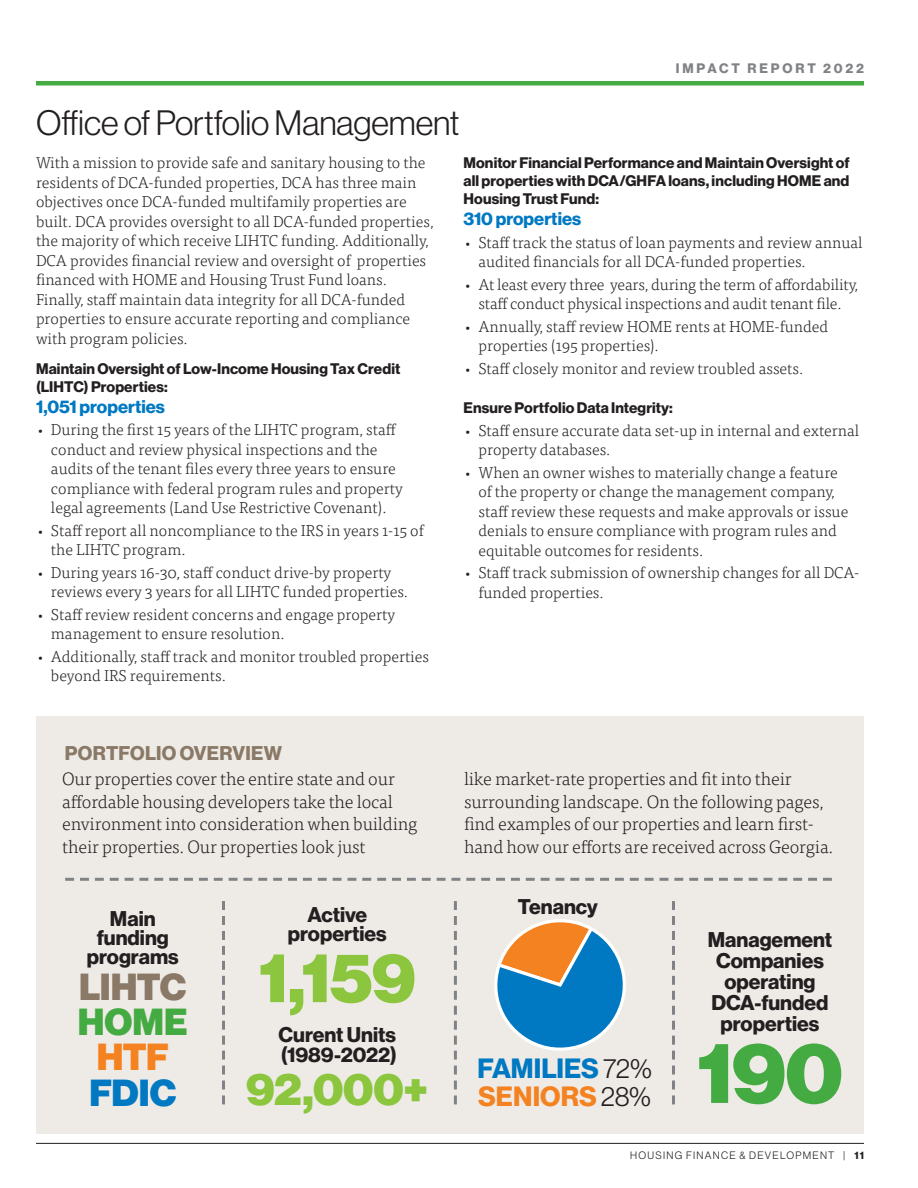
<style>
.page{position:relative;width:918px;height:1188px;background:#fff}
.page>*{position:absolute;margin:0;border:0;box-sizing:border-box;transform-origin:0 0}
.t1{font:85.05px "N Haas Grotesk DS Pro 95 Blk";color:#44aa42}
.t2{font:69px "N Haas Grotesk DS Pro 95 Blk";color:#8bc63e}
.t3{font:45px "N Haas Grotesk DS Pro 95 Blk";color:#8bc63e}
.t4{font:36.9px "N Haas Grotesk DS Pro 95 Blk";letter-spacing:-.015em;color:#8a7966}
.t5{font:36.9px "N Haas Grotesk DS Pro 95 Blk";color:#44aa42}
.t6{font:36.9px "N Haas Grotesk DS Pro 95 Blk";color:#0079c2}
.t7{font:36.9px "N Haas Grotesk DS Pro 95 Blk";color:#f58220}
.t8{font:34.5px "N Haas Grotesk DS Pro 45 Lt";letter-spacing:-.005em;color:#231f20}
.t9{font:27.3px/27.3px "N Haas Grotesk DS Pro 75 Bd";color:#0079c2}
.t10{font:20.85px/19.2px "N Haas Grotesk DS Pro 75 Bd";color:#231f20;text-align:center}
.t11{font:19.5px "N Haas Grotesk DS Pro 75 Bd";letter-spacing:.01em;color:#8a7966}
.t12{font:300 18px/22.5px "Tisa Pro";letter-spacing:-.01em;color:#231f20}
.t13{font:18px "N Haas Grotesk DS Pro 75 Bd";color:#0079c2}
.t14{font:300 15.75px/19.5px "Tisa Pro";color:#231f20}
.t15{font:15px/18px "N Haas Grotesk DS Pro 75 Bd";letter-spacing:.01em;color:#231f20}
.t16{font:13.5px "N Haas Grotesk DS Pro 75 Bd";letter-spacing:.21em;color:#808285}
.t17{font:10.5px "N Haas Grotesk DS Pro 45 Lt";letter-spacing:.12em;color:#231f20}
.s1{font-family:"N Haas Grotesk DS Pro 45 Lt";color:#231f20}
.s2{color:#f58220}
.s3{font-family:"N Haas Grotesk DS Pro 75 Bd"}
</style>
<div class="page">
<div style="left:36px;top:81px;width:828px;height:5px;background:#44aa42"></div>
<hr style="left:36px;top:1143px;width:828px;height:1px;background:#231f20">
<div style="left:36px;top:716px;width:828px;height:418px;background:#eeebe7"></div>
<svg style="left:494px;top:919px;width:132px;height:132px"></svg>
<svg style="left:65px;top:878px;width:767px;height:3px"></svg>
<svg style="left:222px;top:901px;width:3px;height:203px"></svg>
<svg style="left:454px;top:901px;width:3px;height:203px"></svg>
<svg style="left:672px;top:901px;width:3px;height:203px"></svg>
<p class="t16" style="left:676px;top:61px;width:190px">IMPACT REPORT 2022</p>
<h3 class="t8" style="left:36px;top:103px;width:425px">Office of Portfolio Management</h3>
<p class="t14" style="left:36px;top:152px;width:399px">With a mission to provide safe and sanitary housing to the residents of DCA-funded properties, DCA has three main objectives once DCA-funded multifamily properties are built. DCA provides oversight to all DCA-funded properties, the majority of which receive LIHTC funding. Additionally, DCA provides financial review and oversight of properties financed with HOME and Housing Trust Fund loans.<br>Finally, staff maintain data integrity for all DCA-funded properties to ensure accurate reporting and compliance with program policies.</p>
<p class="t15" style="left:36px;top:360px;width:366px">Maintain Oversight of Low-Income Housing Tax Credit (LIHTC) Properties:</p>
<p class="t13" style="left:36px;top:396px;width:131px">1,051 properties</p>
<p class="t14" style="left:51px;top:419px;width:353px;text-indent:-15px">• During the first 15 years of the LIHTC program, staff conduct and review physical inspections and the audits of the tenant files every three years to ensure compliance with federal program rules and property legal agreements (Land Use Restrictive Covenant).</p>
<p class="t14" style="left:51px;top:520px;width:374px;text-indent:-15px">• Staff report all noncompliance to the IRS in years 1-15 of the LIHTC program.</p>
<p class="t14" style="left:51px;top:562px;width:359px;text-indent:-15px">• During years 16-30, staff conduct drive-by property reviews every 3 years for all LIHTC funded properties.</p>
<p class="t14" style="left:51px;top:604px;width:346px;text-indent:-15px">• Staff review resident concerns and engage property management to ensure resolution.</p>
<p class="t14" style="left:51px;top:646px;width:380px;text-indent:-15px">• Additionally, staff track and monitor troubled properties beyond IRS requirements.</p>
<p class="t15" style="left:464px;top:154px;width:388px;text-align:justify">Monitor Financial Performance and Maintain Oversight of all properties with DCA/GHFA loans, including HOME and Housing Trust Fund:</p>
<p class="t13" style="left:464px;top:208px;width:119px">310 properties</p>
<p class="t14" style="left:478px;top:232px;width:386px;text-indent:-15px">• Staff track the status of loan payments and review annual audited financials for all DCA-funded properties.</p>
<p class="t14" style="left:464px;top:274px;width:396px;text-align:center">• At least every three years, during the term of affordability, staff conduct physical inspections and audit tenant file.</p>
<p class="t14" style="left:478px;top:316px;width:351px;text-indent:-15px">• Annually, staff review HOME rents at HOME-funded properties (195 properties).</p>
<p class="t14" style="left:464px;top:358px;width:341px">• Staff closely monitor and review troubled assets.</p>
<p class="t15" style="left:464px;top:399px;width:211px">Ensure Portfolio Data Integrity:</p>
<p class="t14" style="left:478px;top:420px;width:382px;text-indent:-15px">• Staff ensure accurate data set-up in internal and external property databases.</p>
<p class="t14" style="left:478px;top:462px;width:371px;text-indent:-15px">• When an owner wishes to materially change a feature of the property or change the management company, staff review these requests and make approvals or issue denials to ensure compliance with program rules and equitable outcomes for residents.</p>
<p class="t14" style="left:478px;top:562px;width:383px;text-indent:-15px">• Staff track submission of ownership changes for all DCA&shy;funded properties.</p>
<p class="t11" style="left:65px;top:742px;width:219px">PORTFOLIO OVERVIEW</p>
<p class="t12" style="left:62px;top:767px;width:357px">Our properties cover the entire state and our affordable housing developers take the local environment into consideration when building their properties. Our properties look just</p>
<p class="t12" style="left:464px;top:767px;width:371px">like market-rate properties and fit into their surrounding landscape. On the following pages, find examples of our properties and learn first&shy;hand how our efforts are received across Georgia.</p>
<h3 class="t10" style="left:87px;top:909px;width:94px">Main funding programs</h3>
<h3 class="t4" style="left:79px;top:965px;width:109px">LIHTC</h3>
<h3 class="t5" style="left:78px;top:1000px;width:111px">HOME</h3>
<h3 class="t7" style="left:97px;top:1036px;width:73px">HTF</h3>
<h3 class="t6" style="left:89px;top:1071px;width:88px">FDIC</h3>
<h3 class="t10" style="left:288px;top:905px;width:100px">Active properties</h3>
<h2 class="t2" style="left:259px;top:937px;width:158px">1,159</h2>
<h3 class="t10" style="left:279px;top:1026px;width:120px;text-align:left">Curent Units (1989-2022)</h3>
<h3 class="t3" style="left:246px;top:1063px;width:184px">92,000+</h3>
<h3 class="t10" style="left:518px;top:897px;width:82px">Tenancy</h3>
<h3 class="t9" style="left:477px;top:1056px;width:176px">FAMILIES <span class="s1">72%<br></span><span class="s2">SENIORS</span><span class="s1">28%</span></h3>
<h3 class="t10" style="left:708px;top:930px;width:126px;line-height:20.9px">Management<br>Companies operating<br>DCA-funded properties</h3>
<h1 class="t1" style="left:697px;top:1023px;width:147px">190</h1>
<p class="t17" style="left:630px;top:1149px;width:235px">HOUSING FINANCE &amp; DEVELOPMENT | <span class="s3">11</span></p>
</div>
